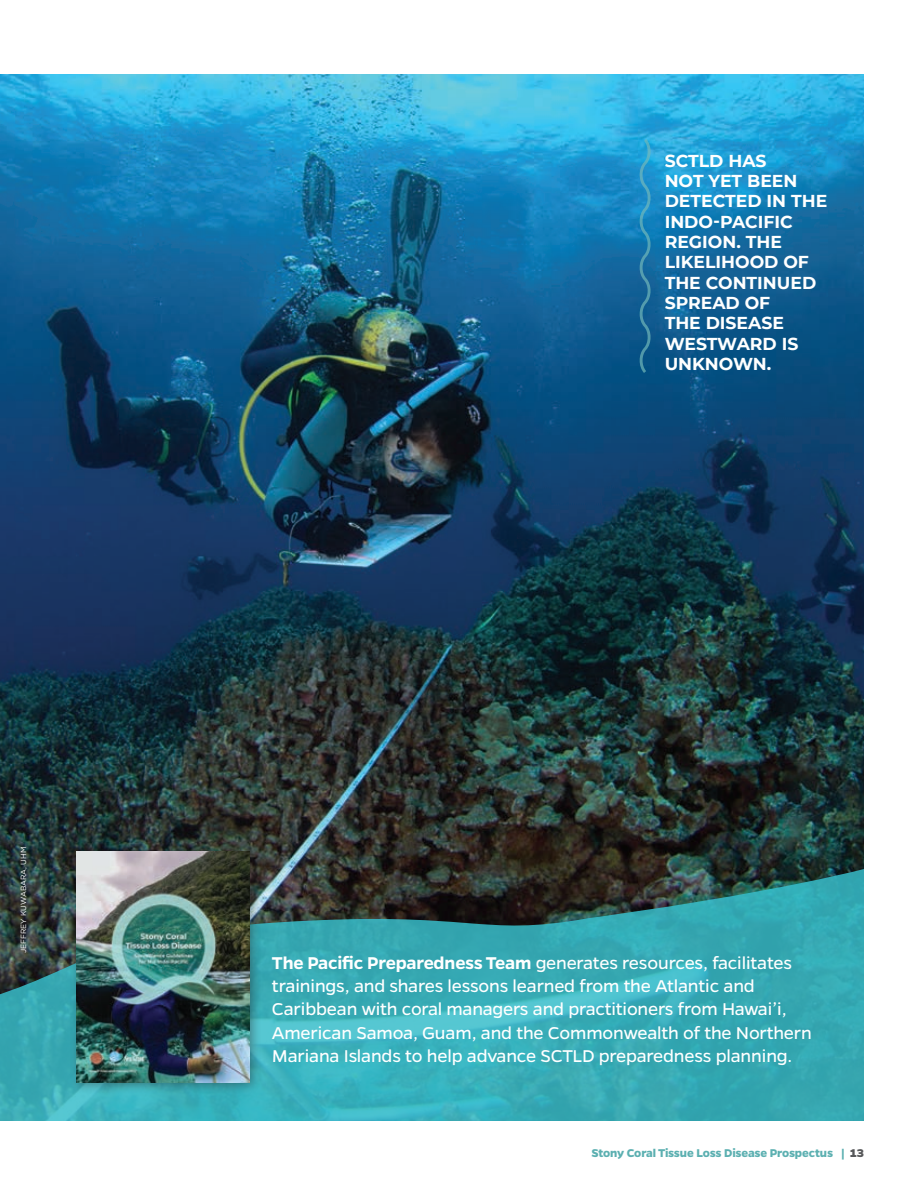
<style>
.page{position:relative;width:918px;height:1188px;background:#fff}
.page>*{position:absolute;margin:0;border:0;box-sizing:border-box;transform-origin:0 0}
.t1{font:19.35px/23.2px "Gentona";letter-spacing:-.01em;color:#fff}
.t2{font:700 17.25px/20.2px "Montserrat";color:#fff}
.t3{font:700 12.75px "Gentona";letter-spacing:-.015em;color:#5cb0b1}
.t4{font:7.5px "Gotham";color:#fff}
.s1{font-weight:600}
.s2{font-weight:800;color:#57585a}
</style>
<div class="page">
<img style="left:0;top:74px;width:864px;height:752px">
<svg style="left:638px;top:138px;width:14px;height:236px;background:#207dad"></svg>
<svg style="left:0;top:826px;width:864px;height:294px;background:#33868c"></svg>
<div style="left:69px;top:844px;width:193px;height:251px;background:#231f20;opacity:.4"></div>
<img style="left:77px;top:851px;width:173px;height:231px">
<p class="t4" style="left:19px;top:953px;width:108px;rotate:-90deg">JEFFREY KUWABARA, UHM</p>
<p class="t2" style="left:665px;top:150px;width:164px">SCTLD HAS<br>NOT YET BEEN<br>DETECTED IN THE<br>INDO-PACIFIC<br>REGION. THE<br>LIKELIHOOD OF<br>THE CONTINUED<br>SPREAD OF<br>THE DISEASE<br>WESTWARD IS<br>UNKNOWN.</p>
<p class="t1" style="left:272px;top:951px;width:541px"><span class="s1">The Pacific Preparedness Team</span> generates resources, facilitates trainings, and shares lessons learned from the Atlantic and Caribbean with coral managers and practitioners from Hawai’i, American Samoa, Guam, and the Commonwealth of the Northern Mariana Islands to help advance SCTLD preparedness planning.</p>
<p class="t3" style="left:591px;top:1146px;width:274px">Stony Coral Tissue Loss Disease Prospectus | <span class="s2">13</span></p>
</div>
